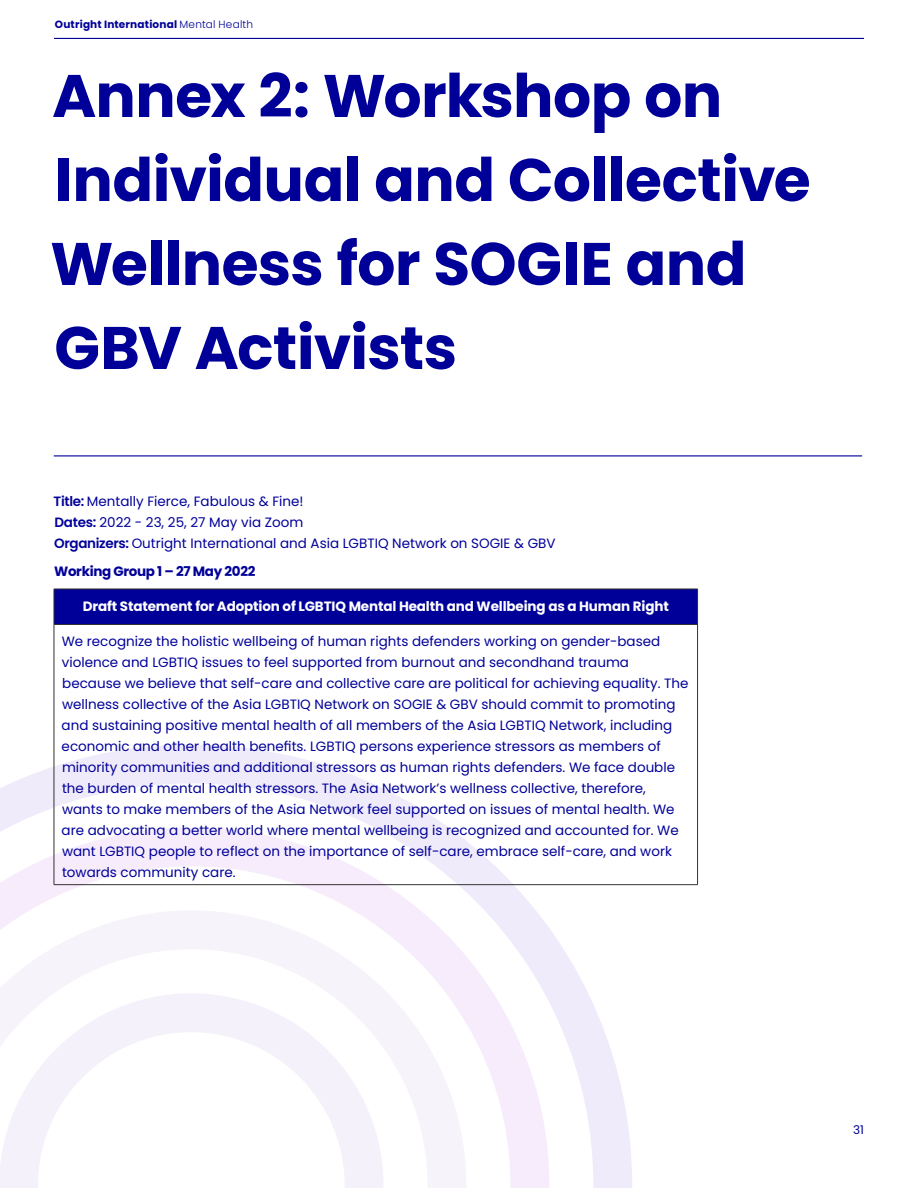
<style>
.page{position:relative;width:918px;height:1188px;background:#fff}
.page>*{position:absolute;margin:0;border:0;box-sizing:border-box;transform-origin:0 0}
.Heading_1{font:700 60px/84px "Poppins";letter-spacing:-.01em;color:#009}
.Contents{font:13.5px/21px "Poppins";color:#009}
.Contents-2{font:700 13.5px "Poppins";letter-spacing:-.01em;color:#fff}
.Contents-3{font:700 13.5px "Poppins";letter-spacing:-.025em;color:#009}
.Body_text_1{font:12px "Poppins";color:#009}
.t1{font:700 10.5px "Poppins";letter-spacing:.02em;color:#009}
.s1{font-weight:300}
.s2{font-weight:600}
</style>
<div class="page">
<hr style="left:54px;top:38px;width:810px;height:1px;background:#009">
<svg style="left:0;top:745px;width:632px;height:443px"></svg>
<svg style="left:0;top:828px;width:549px;height:360px"></svg>
<svg style="left:0;top:910px;width:466px;height:278px"></svg>
<svg style="left:0;top:993px;width:384px;height:195px"></svg>
<hr style="left:54px;top:455px;width:808px;height:1px;background:#009">
<div style="left:54px;top:589px;width:644px;height:35px;background:#009"></div>
<hr style="left:54px;top:589px;width:644px;height:1px;background:#333">
<hr style="left:54px;top:589px;width:1px;height:35px;background:#333">
<hr style="left:697px;top:589px;width:1px;height:35px;background:#333">
<hr style="left:54px;top:624px;width:644px;height:1px;background:#333">
<hr style="left:54px;top:625px;width:1px;height:259px;background:#333">
<hr style="left:697px;top:625px;width:1px;height:259px;background:#333">
<hr style="left:54px;top:884px;width:644px;height:1px;background:#333">
<p class="t1" style="left:55px;top:19px;width:200px">Outright International <span class="s1">Mental Health</span></p>
<p class="Heading_1" style="left:50px;top:54px;width:762px">Annex 2: Workshop on<br>Individual and Collective<br>Wellness for SOGIE and<br>GBV Activists</p>
<p class="Contents" style="left:54px;top:491px;width:503px"><span class="s2">Title:</span> Mentally Fierce, Fabulous &amp; Fine!<br><span class="s2">Dates:</span> 2022 - 23, 25, 27 May via Zoom<br><span class="s2">Organizers:</span> Outright International and Asia LGBTIQ Network on SOGIE &amp; GBV</p>
<p class="Contents-3" style="left:54px;top:563px;width:203px">Working Group 1 – 27 May 2022</p>
<p class="Contents-2" style="left:83px;top:598px;width:588px">Draft Statement for Adoption of LGBTIQ Mental Health and Wellbeing as a Human Right</p>
<p class="Contents" style="left:62px;top:631px;width:628px">We recognize the holistic wellbeing of human rights defenders working on gender-based violence and LGBTIQ issues to feel supported from burnout and secondhand trauma because we believe that self-care and collective care are political for achieving equality. The wellness collective of the Asia LGBTIQ Network on SOGIE &amp; GBV should commit to promoting and sustaining positive mental health of all members of the Asia LGBTIQ Network, including economic and other health benefits. LGBTIQ persons experience stressors as members of minority communities and additional stressors as human rights defenders. We face double the burden of mental health stressors. The Asia Network’s wellness collective, therefore, wants to make members of the Asia Network feel supported on issues of mental health. We are advocating a better world where mental wellbeing is recognized and accounted for. We want LGBTIQ people to reflect on the importance of self-care, embrace self-care, and work towards community care.</p>
<p class="Body_text_1" style="left:853px;top:1123px;width:12px">31</p>
</div>
